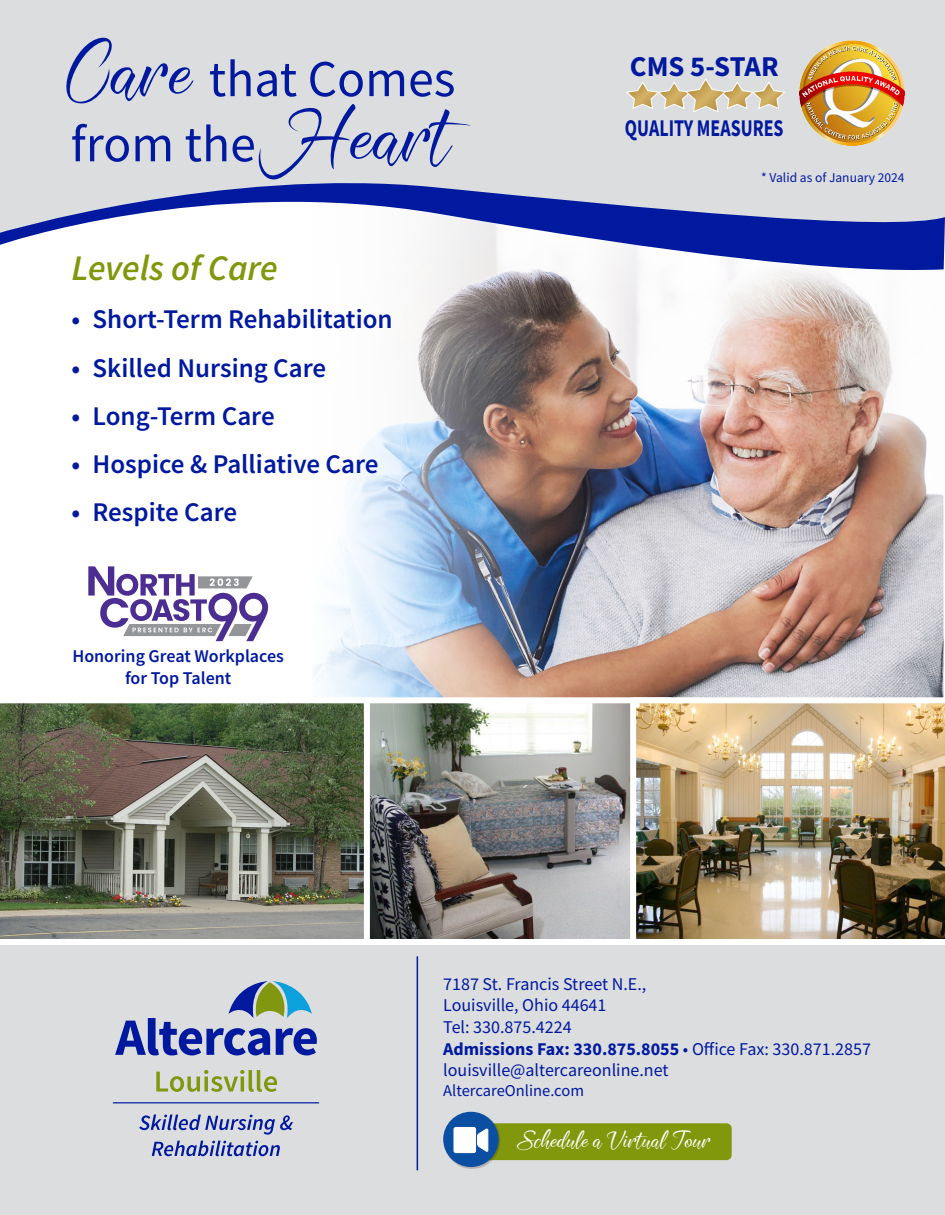
<style>
.page{position:relative;width:945px;height:1215px;background:#fff}
.page>*{position:absolute;margin:0;border:0;box-sizing:border-box;transform-origin:0 0}
.t1{font:51.75px "Source Sans Pro";color:#00199f}
.t2{font:italic 600 36px "Source Sans Pro";color:#81980d}
.t3{font:700 28.8px "Source Sans Pro";color:#00199f}
.t4{font:600 27px "Source Sans Pro";color:#00199f}
.t5{font:700 24px "Source Sans Pro";color:#00199f;scale:.75 1}
.t6{font:19.65px "Shinelight";color:#fff}
.t7{font:18px/21.6px "Source Sans Pro";color:#00199f}
.t8{font:700 18px "Source Sans Pro";color:#00199f}
.t9{font:600 18px "Source Sans Pro";color:#00199f}
.t10{font:16.5px "Source Sans Pro";color:#00199f}
.t11{font:13.5px "Source Sans Pro";color:#00199f}
.s1{font-family:"Shinelight";font-size:66.45px}
.s2{font-weight:400}
</style>
<div class="page">
<img style="left:314px;top:274px;width:630px;height:423px">
<div style="left:0;top:0;width:945px;height:166px;background:#dcdddf"></div>
<svg style="left:0;top:166px;width:945px;height:108px"></svg>
<div style="left:0;top:945px;width:945px;height:270px;background:#dcdddf"></div>
<hr style="left:417px;top:956px;width:1px;height:214px;background:#00199f">
<svg style="left:139px;top:1115px;width:154px;height:20px"></svg>
<svg style="left:152px;top:1141px;width:128px;height:15px"></svg>
<svg style="left:156px;top:1070px;width:121px;height:22px"></svg>
<hr style="left:113px;top:1102px;width:206px;height:1px;background:#00199f">
<svg style="left:115px;top:981px;width:202px;height:74px"></svg>
<img style="left:370px;top:704px;width:260px;height:234px">
<div style="left:356px;top:697px;width:315px;height:248px;border:6px solid #fff"></div>
<img style="left:630px;top:697px;width:315px;height:248px">
<img style="left:0;top:697px;width:370px;height:248px">
<div style="left:473px;top:1123px;width:259px;height:37px;background:#81980d;border-radius:5px"></div>
<div style="left:444px;top:1113px;width:57px;height:56px;background:#231f20;opacity:.25"></div>
<div style="left:443px;top:1112px;width:56px;height:55px;background:#0a4fa2;border-radius:50%"></div>
<div style="left:454px;top:1127px;width:22px;height:26px;background:#fff;border-radius:2px"></div>
<div style="left:454px;top:1127px;width:22px;height:26px;border:1px solid #fff;border-radius:2px"></div>
<svg style="left:477px;top:1129px;width:11px;height:23px"></svg>
<svg style="left:625px;top:78px;width:162px;height:35px;background:#d9ceb7"></svg>
<img style="left:800px;top:40px;width:105px;height:105px">
<svg style="left:88px;top:566px;width:180px;height:75px"></svg>
<p class="t1" style="left:66px;top:46px;width:390px"><span class="s1">Care</span> that Comes</p>
<p class="t1" style="left:71px;top:111px;width:382px">from the <span class="s1">Heart</span></p>
<p class="t2" style="left:72px;top:245px;width:208px">Levels of Care</p>
<p class="t4" style="left:72px;top:302px;width:323px">• Short-Term Rehabilitation</p>
<p class="t4" style="left:72px;top:350px;width:256px">• Skilled Nursing Care</p>
<p class="t4" style="left:72px;top:398px;width:205px">• Long-Term Care</p>
<p class="t4" style="left:72px;top:446px;width:309px">• Hospice &amp; Palliative Care</p>
<p class="t4" style="left:72px;top:495px;width:167px">• Respite Care</p>
<p class="t9" style="left:72px;top:645px;width:213px">Honoring Great Workplaces</p>
<p class="t9" style="left:125px;top:666px;width:108px">for Top Talent</p>
<p class="t3" style="left:630px;top:47px;width:150px">CMS 5-STAR</p>
<p class="t5" style="left:625px;top:112px;width:213px">QUALITY MEASURES</p>
<p class="t11" style="left:761px;top:169px;width:145px">* Valid as of January 2024</p>
<p class="t7" style="left:443px;top:973px;width:205px">7187 St. Francis Street N.E.,<br>Louisville, Ohio 44641</p>
<p class="t7" style="left:443px;top:1016px;width:130px">Tel: 330.875.4224</p>
<p class="t8" style="left:443px;top:1036px;width:429px">Admissions Fax: 330.875.8055 <span class="s2">• Office Fax: 330.871.2857</span></p>
<p class="t7" style="left:443px;top:1059px;width:227px">louisville@altercareonline.net</p>
<p class="t10" style="left:443px;top:1080px;width:142px">AltercareOnline.com</p>
<p class="t6" style="left:517px;top:1131px;width:195px">Schedule a Virtual Tour</p>
</div>
